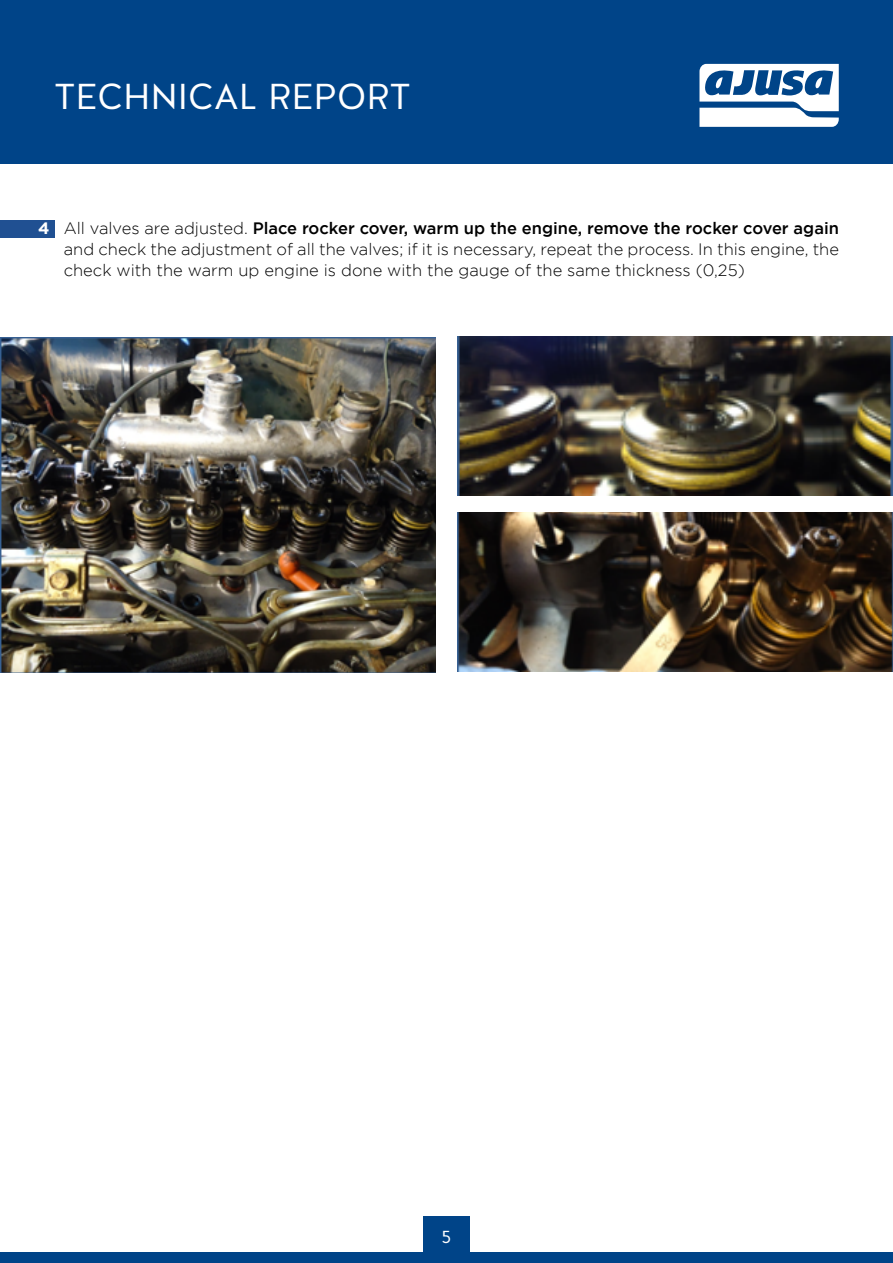
<style>
.page{position:relative;width:893px;height:1263px;background:#fff}
.page>*{position:absolute;margin:0;border:0;box-sizing:border-box;transform-origin:0 0}
.t1{font:36px "Halis GR";color:#fff}
.t2{font:18px "Halis GR";color:#fff}
.t3{font:300 16.5px/21px "Gotham";color:#000;text-align:justify}
.t4{font:700 16.5px "Gotham";color:#fff}
.s1{font-weight:500}
</style>
<div class="page">
<div style="left:0;top:0;width:893px;height:163px;background:#048"></div>
<svg style="left:699px;top:64px;width:140px;height:63px"></svg>
<div style="left:0;top:1252px;width:893px;height:11px;background:#048"></div>
<div style="left:423px;top:1216px;width:47px;height:46px;background:#048"></div>
<div style="left:0;top:220px;width:54px;height:18px;background:#205092"></div>
<img style="left:0;top:337px;width:436px;height:335px">
<img style="left:457px;top:336px;width:436px;height:159px">
<img style="left:457px;top:513px;width:436px;height:158px">
<h1 class="t1" style="left:54px;top:73px;width:358px">TECHNICAL REPORT</h1>
<p class="t4" style="left:38px;top:219px;width:13px">4</p>
<p class="t3" style="left:64px;top:217px;width:777px">All valves are adjusted. <span class="s1">Place rocker cover, warm up the engine, remove the rocker cover again </span>and check the adjustment of all the valves; if it is necessary, repeat the process. In this engine, the check with the warm up engine is done with the gauge of the same thickness (0,25)</p>
<p class="t2" style="left:442px;top:1225px;width:11px">5</p>
</div>
